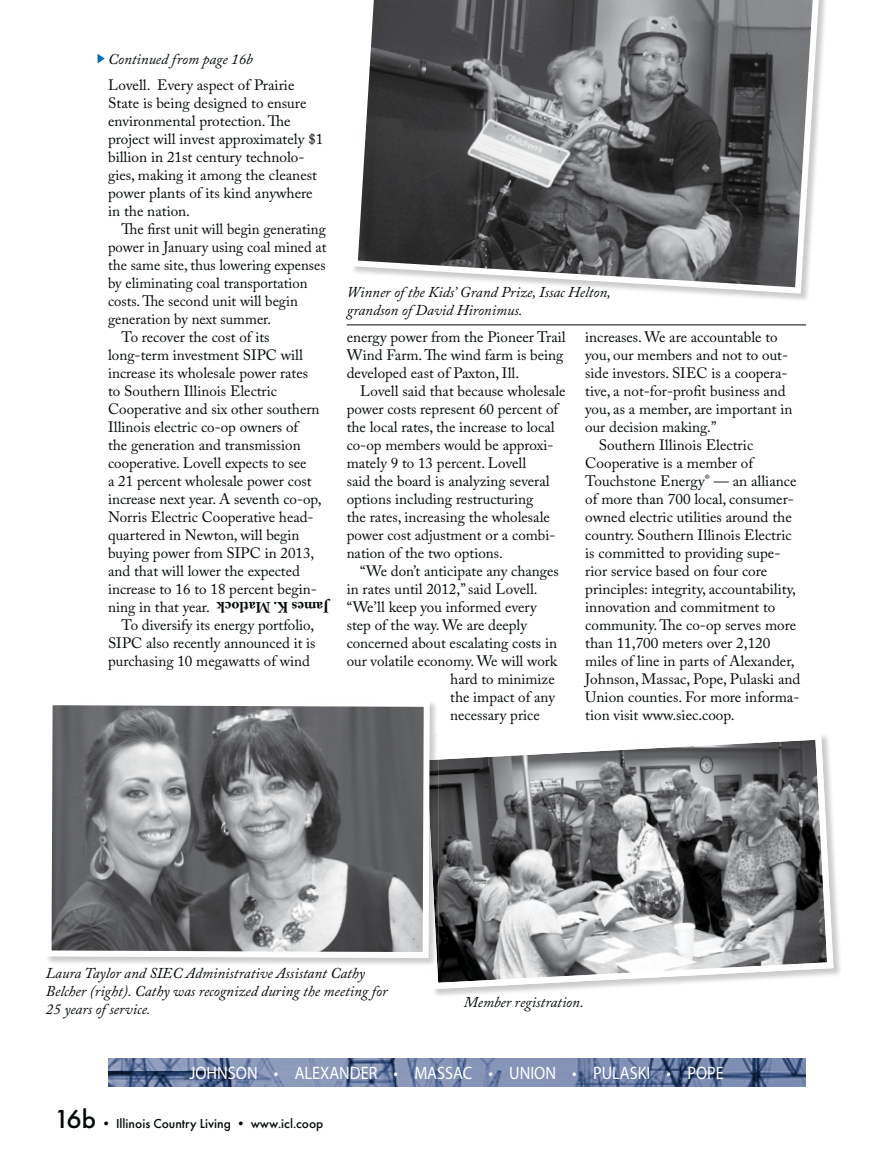
<style>
.page{position:relative;width:878px;height:1161px;background:#fff}
.page>*{position:absolute;margin:0;border:0;box-sizing:border-box;transform-origin:0 0}
.t1{font:18px "Myriad Pro";color:#fff;scale:.9 1}
.t2{font:15px/18px "Adobe Caslon Pro";color:#040909}
.t3{font:italic 15px/18px "Adobe Caslon Pro";color:#040909}
.t4{font:700 15px "Adobe Caslon Pro";color:#040909}
.t5{font:500 13.5px "Futura PT";color:#040909}
.s1{font-size:27px}
</style>
<div class="page">
<img style="left:108px;top:1058px;width:697px;height:29px">
<svg style="left:98px;top:54px;width:7px;height:9px"></svg>
<svg style="left:353px;top:0;width:469px;height:297px;background:#717173"></svg>
<img style="left:434px;top:835px;width:406px;height:161px">
<svg style="left:434px;top:735px;width:399px;height:254px"></svg>
<img style="left:433px;top:733px;width:5px;height:21px">
<img style="left:420px;top:754px;width:18px;height:213px">
<svg style="left:47px;top:702px;width:386px;height:259px;background:#828385"></svg>
<hr style="left:346px;top:325px;width:460px;height:1px;background:#040909">
<p class="t3" style="left:108px;top:51px;width:146px">Continued from page 16b</p>
<p class="t2" style="left:108px;top:78px;width:217px">Lovell. Every aspect of Prairie<br>State is being designed to ensure environmental protection. The project will invest approximately $1 billion in 21st century technolo&shy;gies, making it among the cleanest power plants of its kind anywhere in the nation.</p>
<p class="t2" style="left:122px;top:222px;width:206px">The first unit will begin generating</p>
<p class="t2" style="left:108px;top:240px;width:220px">power in January using coal mined at</p>
<p class="t2" style="left:108px;top:258px;width:219px">the same site, thus lowering expenses</p>
<p class="t2" style="left:108px;top:276px;width:201px">by eliminating coal transportation</p>
<p class="t2" style="left:108px;top:294px;width:191px">costs. The second unit will begin</p>
<p class="t2" style="left:108px;top:312px;width:165px">generation by next summer.</p>
<p class="t2" style="left:122px;top:330px;width:149px">To recover the cost of its</p>
<p class="t2" style="left:108px;top:348px;width:196px">long-term investment SIPC will</p>
<p class="t2" style="left:108px;top:366px;width:201px">increase its wholesale power rates</p>
<p class="t2" style="left:108px;top:384px;width:170px">to Southern Illinois Electric</p>
<p class="t2" style="left:108px;top:402px;width:213px">Cooperative and six other southern</p>
<p class="t2" style="left:108px;top:420px;width:192px">Illinois electric co-op owners of</p>
<p class="t2" style="left:108px;top:438px;width:194px">the generation and transmission</p>
<p class="t2" style="left:108px;top:456px;width:200px">cooperative. Lovell expects to see</p>
<p class="t2" style="left:108px;top:474px;width:205px">a 21 percent wholesale power cost</p>
<p class="t2" style="left:108px;top:492px;width:215px">increase next year. A seventh co-op,</p>
<p class="t2" style="left:108px;top:510px;width:207px">Norris Electric Cooperative head-</p>
<p class="t2" style="left:108px;top:528px;width:193px">quartered in Newton, will begin</p>
<p class="t2" style="left:108px;top:546px;width:208px">buying power from SIPC in 2013,</p>
<p class="t2" style="left:108px;top:564px;width:193px">and that will lower the expected</p>
<p class="t2" style="left:108px;top:582px;width:210px">increase to 16 to 18 percent begin-</p>
<p class="t2" style="left:108px;top:600px;width:103px">ning in that year.</p>
<p class="t2" style="left:122px;top:618px;width:194px">To diversify its energy portfolio,</p>
<p class="t2" style="left:108px;top:636px;width:209px">SIPC also recently announced it is</p>
<p class="t2" style="left:108px;top:654px;width:203px">purchasing 10 megawatts of wind</p>
<p class="t4" style="left:328px;top:616px;width:113px;rotate:-180deg">James K. Matlock</p>
<p class="t3" style="left:346px;top:284px;width:266px">Winner of the Kids’ Grand Prize, Issac Helton, grandson of David Hironimus.</p>
<p class="t2" style="left:346px;top:330px;width:220px">energy power from the Pioneer Trail<br>Wind Farm. The wind farm is being developed east of Paxton, Ill.</p>
<p class="t2" style="left:346px;top:384px;width:220px;text-indent:14px">Lovell said that because wholesale power costs represent 60 percent of the local rates, the increase to local co-op members would be approxi&shy;mately 9 to 13 percent. Lovell<br>said the board is analyzing several options including restructuring<br>the rates, increasing the wholesale power cost adjustment or a combi&shy;nation of the two options.</p>
<p class="t2" style="left:360px;top:564px;width:200px">“We don’t anticipate any changes</p>
<p class="t2" style="left:346px;top:582px;width:192px">in rates until 2012,” said Lovell.</p>
<p class="t2" style="left:346px;top:600px;width:192px">“We’ll keep you informed every</p>
<p class="t2" style="left:346px;top:618px;width:182px">step of the way. We are deeply</p>
<p class="t2" style="left:346px;top:636px;width:212px">concerned about escalating costs in</p>
<p class="t2" style="left:346px;top:654px;width:212px">our volatile economy. We will work</p>
<p class="t2" style="left:450px;top:672px;width:106px">hard to minimize</p>
<p class="t2" style="left:450px;top:690px;width:106px">the impact of any</p>
<p class="t2" style="left:450px;top:708px;width:91px">necessary price</p>
<p class="t2" style="left:585px;top:330px;width:194px">increases. We are accountable to</p>
<p class="t2" style="left:585px;top:348px;width:204px">you, our members and not to out-</p>
<p class="t2" style="left:585px;top:366px;width:204px">side investors. SIEC is a coopera-</p>
<p class="t2" style="left:585px;top:384px;width:202px">tive, a not-for-profit business and</p>
<p class="t2" style="left:585px;top:402px;width:208px">you, as a member, are important in</p>
<p class="t2" style="left:585px;top:420px;width:133px">our decision making.”</p>
<p class="t2" style="left:598px;top:438px;width:156px">Southern Illinois Electric</p>
<p class="t2" style="left:585px;top:456px;width:169px">Cooperative is a member of</p>
<p class="t2" style="left:585px;top:474px;width:213px">Touchstone Energy<sup>®</sup> — an alliance</p>
<p class="t2" style="left:585px;top:492px;width:210px">of more than 700 local, consumer-</p>
<p class="t2" style="left:585px;top:510px;width:208px">owned electric utilities around the</p>
<p class="t2" style="left:585px;top:528px;width:208px">country. Southern Illinois Electric</p>
<p class="t2" style="left:585px;top:546px;width:197px">is committed to providing supe-</p>
<p class="t2" style="left:585px;top:564px;width:183px">rior service based on four core</p>
<p class="t2" style="left:585px;top:582px;width:212px">principles: integrity, accountability,</p>
<p class="t2" style="left:585px;top:600px;width:192px">innovation and commitment to</p>
<p class="t2" style="left:585px;top:618px;width:212px">community. The co-op serves more</p>
<p class="t2" style="left:585px;top:636px;width:187px">than 11,700 meters over 2,120</p>
<p class="t2" style="left:585px;top:654px;width:211px">miles of line in parts of Alexander,</p>
<p class="t2" style="left:585px;top:672px;width:217px">Johnson, Massac, Pope, Pulaski and</p>
<p class="t2" style="left:585px;top:690px;width:216px">Union counties. For more informa-</p>
<p class="t2" style="left:585px;top:708px;width:151px">tion visit www.siec.coop.</p>
<p class="t3" style="left:46px;top:965px;width:343px">Laura Taylor and SIEC Administrative Assistant Cathy<br>Belcher (right). Cathy was recognized during the meeting for<br>25 years of service.</p>
<p class="t3" style="left:464px;top:994px;width:122px">Member registration.</p>
<p class="t1" style="left:189px;top:1066px;width:595px">JOHNSON • ALEXANDER • MASSAC • UNION • PULASKI • POPE</p>
<p class="t5" style="left:54px;top:1116px;width:270px"><span class="s1">16b</span> • Illinois Country Living • www.icl.coop</p>
</div>
